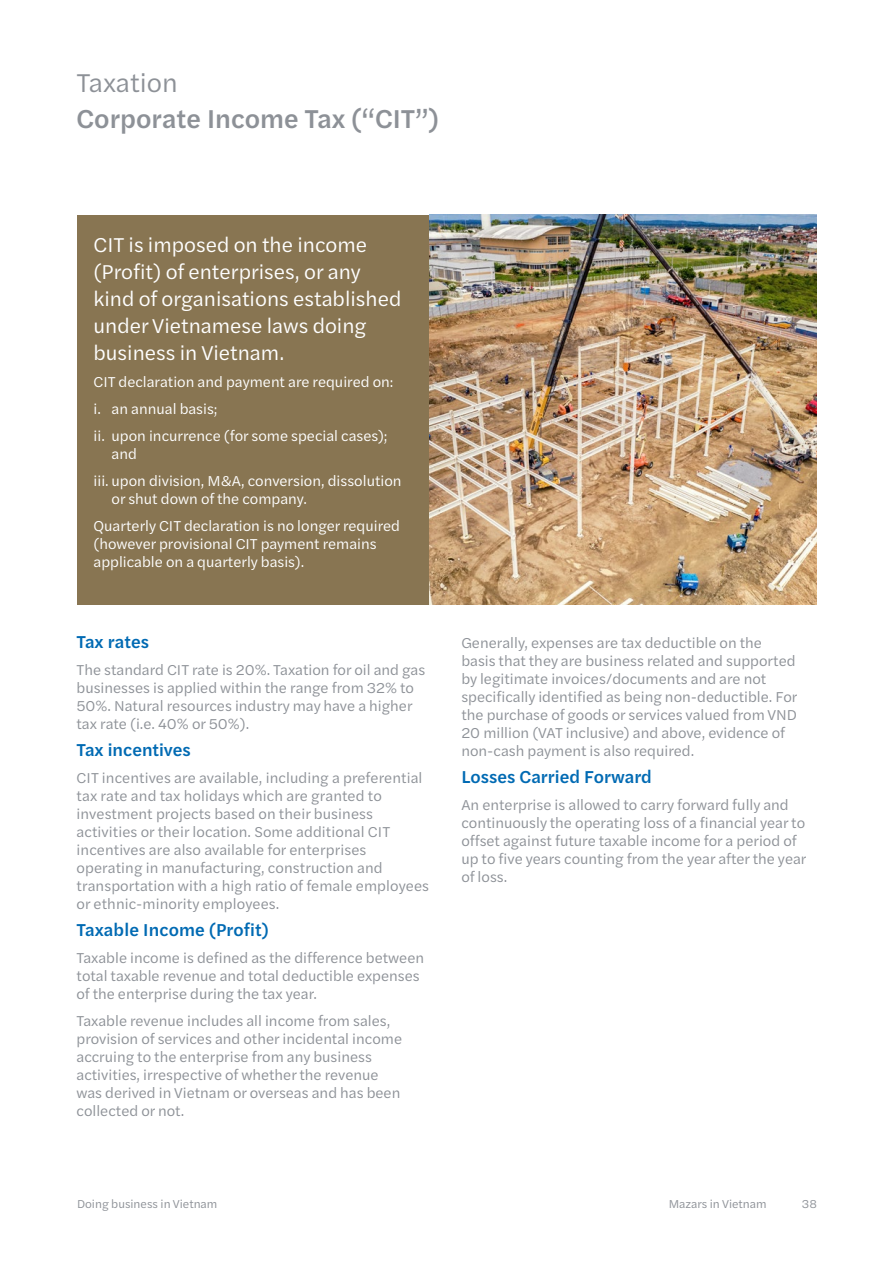
<style>
.page{position:relative;width:893px;height:1263px;background:#fff}
.page>*{position:absolute;margin:0;border:0;box-sizing:border-box;transform-origin:0 0}
.t1{font:500 27px "Halyard Text";color:#8d9197}
.t2{font:27px "Halyard Text";color:#8d9197}
.t3{font:21px/27px "Halyard Text";color:#fff}
.t4{font:500 18px "Halyard Text";color:#006ab3}
.t5{font:15px/18px "Halyard Text";color:#8d9197}
.t6{font:15px/27px "Halyard Text";color:#fff}
.t7{font:12px "Halyard Text";color:#8d9197}
</style>
<div class="page">
<div style="left:77px;top:215px;width:739px;height:389px;background:#887552"></div>
<img style="left:429px;top:215px;width:387px;height:389px">
<h1 class="t2" style="left:77px;top:64px;width:103px">Taxation</h1>
<h1 class="t1" style="left:77px;top:99px;width:364px">Corporate Income Tax (“CIT”)</h1>
<h2 class="t3" style="left:94px;top:230px;width:309px">CIT is imposed on the income (Profit) of enterprises, or any kind of organisations established under Vietnamese laws doing business in Vietnam.</h2>
<p class="t6" style="left:94px;top:368px;width:301px">CIT declaration and payment are required on: i. an annual basis;<br>ii. upon incurrence (for some special cases);</p>
<p class="t6" style="left:94px;top:440px;width:310px;text-indent:18px">and<br>iii. upon division, M&amp;A, conversion, dissolution</p>
<p class="t6" style="left:94px;top:485px;width:308px;text-indent:18px">or shut down of the company.<br>Quarterly CIT declaration is no longer required</p>
<p class="t6" style="left:94px;top:534px;width:285px;line-height:18px">(however provisional CIT payment remains applicable on a quarterly basis).</p>
<p class="t4" style="left:77px;top:629px;width:74px">Tax rates</p>
<p class="t5" style="left:77px;top:660px;width:350px">The standard CIT rate is 20%. Taxation for oil and gas businesses is applied within the range from 32% to 50%. Natural resources industry may have a higher tax rate (i.e. 40% or 50%).</p>
<p class="t4" style="left:77px;top:737px;width:116px">Tax incentives</p>
<p class="t5" style="left:77px;top:768px;width:354px">CIT incentives are available, including a preferential tax rate and tax holidays which are granted to investment projects based on their business activities or their location. Some additional CIT incentives are also available for enterprises operating in manufacturing, construction and transportation with a high ratio of female employees or ethnic-minority employees.</p>
<p class="t4" style="left:77px;top:917px;width:194px">Taxable Income (Profit)</p>
<p class="t5" style="left:77px;top:948px;width:349px">Taxable income is defined as the difference between total taxable revenue and total deductible expenses of the enterprise during the tax year.</p>
<p class="t5" style="left:77px;top:1011px;width:327px">Taxable revenue includes all income from sales, provision of services and other incidental income accruing to the enterprise from any business activities, irrespective of whether the revenue was derived in Vietnam or overseas and has been collected or not.</p>
<p class="t5" style="left:461px;top:633px;width:338px">Generally, expenses are tax deductible on the basis that they are business related and supported by legitimate invoices/documents and are not specifically identified as being non-deductible. For the purchase of goods or services valued from VND 20 million (VAT inclusive) and above, evidence of non-cash payment is also required.</p>
<p class="t4" style="left:461px;top:764px;width:192px">Losses Carried Forward</p>
<p class="t5" style="left:461px;top:795px;width:347px">An enterprise is allowed to carry forward fully and continuously the operating loss of a financial year to offset against future taxable income for a period of up to five years counting from the year after the year of loss.</p>
<p class="t7" style="left:77px;top:1195px;width:142px">Doing business in Vietnam</p>
<p class="t7" style="left:669px;top:1195px;width:99px">Mazars in Vietnam</p>
<p class="t7" style="left:802px;top:1195px;width:17px">38</p>
</div>
